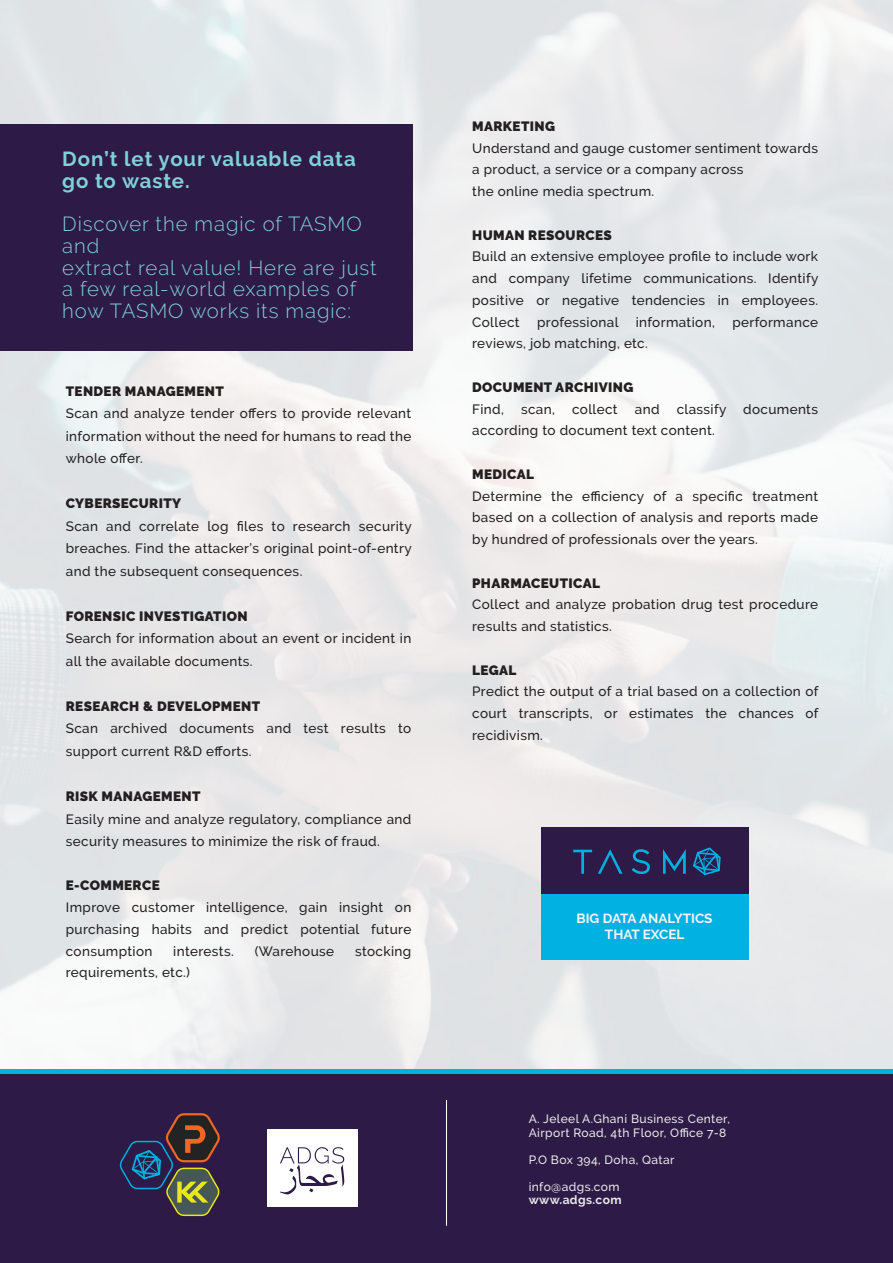
<style>
.page{position:relative;width:893px;height:1263px;background:#fff}
.page>*{position:absolute;margin:0;border:0;box-sizing:border-box;transform-origin:0 0}
.t1{font:300 20.4px/21.8px "Raleway";letter-spacing:.045em;color:#80d0d7}
.t2{font:700 20.4px/21.8px "Raleway";letter-spacing:.045em;color:#80d0d7}
.t3{font:500 13.5px/21.8px "Raleway";letter-spacing:.025em;color:#231f20;text-align:justify}
.t4{font:900 13.5px "Raleway";letter-spacing:.025em;color:#231f20}
.t5{font:700 13.2px/15.9px "Raleway";color:#f7f4f8;text-align:center}
.t6{font:500 12px/13.5px "Raleway";letter-spacing:.035em;color:#eaeaea}
.t7{font:700 12px "Raleway";letter-spacing:.035em;color:#eaeaea}
</style>
<div class="page">
<img style="left:0;top:0;width:893px;height:1069px">
<div style="left:0;top:124px;width:413px;height:226px;background:#2d1a46"></div>
<div style="left:0;top:1071px;width:893px;height:192px;background:#2d1a46"></div>
<div style="left:0;top:1069px;width:893px;height:5px;background:#00b1e2"></div>
<hr style="left:446px;top:1100px;width:1px;height:126px;background:#fff">
<div style="left:541px;top:893px;width:208px;height:67px;background:#00b1e2"></div>
<div style="left:541px;top:827px;width:208px;height:67px;background:#2d1a46"></div>
<svg style="left:573px;top:850px;width:19px;height:24px"></svg>
<svg style="left:632px;top:849px;width:18px;height:25px"></svg>
<svg style="left:663px;top:849px;width:23px;height:25px"></svg>
<svg style="left:598px;top:849px;width:24px;height:25px"></svg>
<svg style="left:693px;top:847px;width:28px;height:28px"></svg>
<svg style="left:119px;top:1113px;width:101px;height:103px"></svg>
<div style="left:267px;top:1130px;width:90px;height:77px;background:#fff"></div>
<svg style="left:280px;top:1147px;width:64px;height:47px"></svg>
<h1 class="t2" style="left:62px;top:148px;width:295px">Don’t let your valuable data go to waste.</h1>
<h1 class="t1" style="left:62px;top:213px;width:316px">Discover the magic of TASMO and<br>extract real value! Here are just a few real-world examples of how TASMO works its magic:</h1>
<p class="t4" style="left:66px;top:383px;width:159px">TENDER MANAGEMENT</p>
<p class="t3" style="left:66px;top:402px;width:347px;line-height:22.5px">Scan and analyze tender offers to provide relevant information without the need for humans to read the whole offer.</p>
<p class="t4" style="left:66px;top:496px;width:117px">CYBERSECURITY</p>
<p class="t3" style="left:66px;top:515px;width:347px;line-height:22.5px">Scan and correlate log files to research security breaches. Find the attacker’s original point-of-entry and the subsequent consequences.</p>
<p class="t4" style="left:66px;top:608px;width:183px">FORENSIC INVESTIGATION</p>
<p class="t3" style="left:66px;top:627px;width:347px;line-height:22.5px">Search for information about an event or incident in all the available documents.</p>
<p class="t4" style="left:66px;top:698px;width:196px">RESEARCH &amp; DEVELOPMENT</p>
<p class="t3" style="left:66px;top:717px;width:347px;line-height:22.5px">Scan archived documents and test results to support current R&amp;D efforts.</p>
<p class="t4" style="left:66px;top:788px;width:136px">RISK MANAGEMENT</p>
<p class="t3" style="left:66px;top:807px;width:347px;line-height:22.5px">Easily mine and analyze regulatory, compliance and security measures to minimize the risk of fraud.</p>
<p class="t4" style="left:66px;top:878px;width:95px">E-COMMERCE</p>
<p class="t3" style="left:66px;top:896px;width:347px">Improve customer intelligence, gain insight on purchasing habits and predict potential future consumption</p>
<p class="t3" style="left:173px;top:940px;width:62px">interests.</p>
<p class="t3" style="left:255px;top:940px;width:81px">(Warehouse</p>
<p class="t3" style="left:355px;top:940px;width:58px">stocking</p>
<p class="t3" style="left:66px;top:962px;width:126px">requirements, etc.)</p>
<p class="t4" style="left:472px;top:118px;width:84px">MARKETING</p>
<p class="t3" style="left:472px;top:137px;width:347px;text-align:left">Understand and gauge customer sentiment towards a product, a service or a company across<br>the online media spectrum.</p>
<p class="t4" style="left:472px;top:227px;width:141px">HUMAN RESOURCES</p>
<p class="t3" style="left:472px;top:246px;width:348px">Build an extensive employee profile to include work and company lifetime communications. Identify positive or negative tendencies in employees.<br>Collect</p>
<p class="t3" style="left:537px;top:311px;width:83px">professional</p>
<p class="t3" style="left:636px;top:311px;width:81px">information,</p>
<p class="t3" style="left:732px;top:311px;width:87px">performance</p>
<p class="t3" style="left:472px;top:333px;width:177px">reviews, job matching, etc.</p>
<p class="t4" style="left:472px;top:379px;width:163px">DOCUMENT ARCHIVING</p>
<p class="t3" style="left:472px;top:398px;width:33px">Find,</p>
<p class="t3" style="left:521px;top:398px;width:35px">scan,</p>
<p class="t3" style="left:572px;top:398px;width:47px">collect</p>
<p class="t3" style="left:635px;top:398px;width:26px">and</p>
<p class="t3" style="left:472px;top:398px;width:347px;text-indent:204px">classify documents according to document text content.</p>
<p class="t4" style="left:472px;top:466px;width:63px">MEDICAL</p>
<p class="t3" style="left:472px;top:485px;width:347px">Determine the efficiency of a specific treatment based on a collection of analysis and reports made by hundred of professionals over the years.</p>
<p class="t4" style="left:472px;top:575px;width:129px">PHARMACEUTICAL</p>
<p class="t3" style="left:472px;top:594px;width:347px">Collect and analyze probation drug test procedure results and statistics.</p>
<p class="t4" style="left:472px;top:662px;width:46px">LEGAL</p>
<p class="t3" style="left:472px;top:681px;width:348px">Predict the output of a trial based on a collection of court transcripts, or estimates the chances of recidivism.</p>
<p class="t5" style="left:577px;top:911px;width:137px">BIG DATA ANALYTICS<br>THAT EXCEL</p>
<p class="t6" style="left:529px;top:1112px;width:203px">A. Jeleel A.Ghani Business Center,<br>Airport Road, 4th Floor, Office 7-8</p>
<p class="t6" style="left:529px;top:1153px;width:147px">P.O Box 394, Doha, Qatar</p>
<p class="t6" style="left:529px;top:1180px;width:92px">info@adgs.com</p>
<p class="t7" style="left:529px;top:1193px;width:94px">www.adgs.com</p>
</div>
